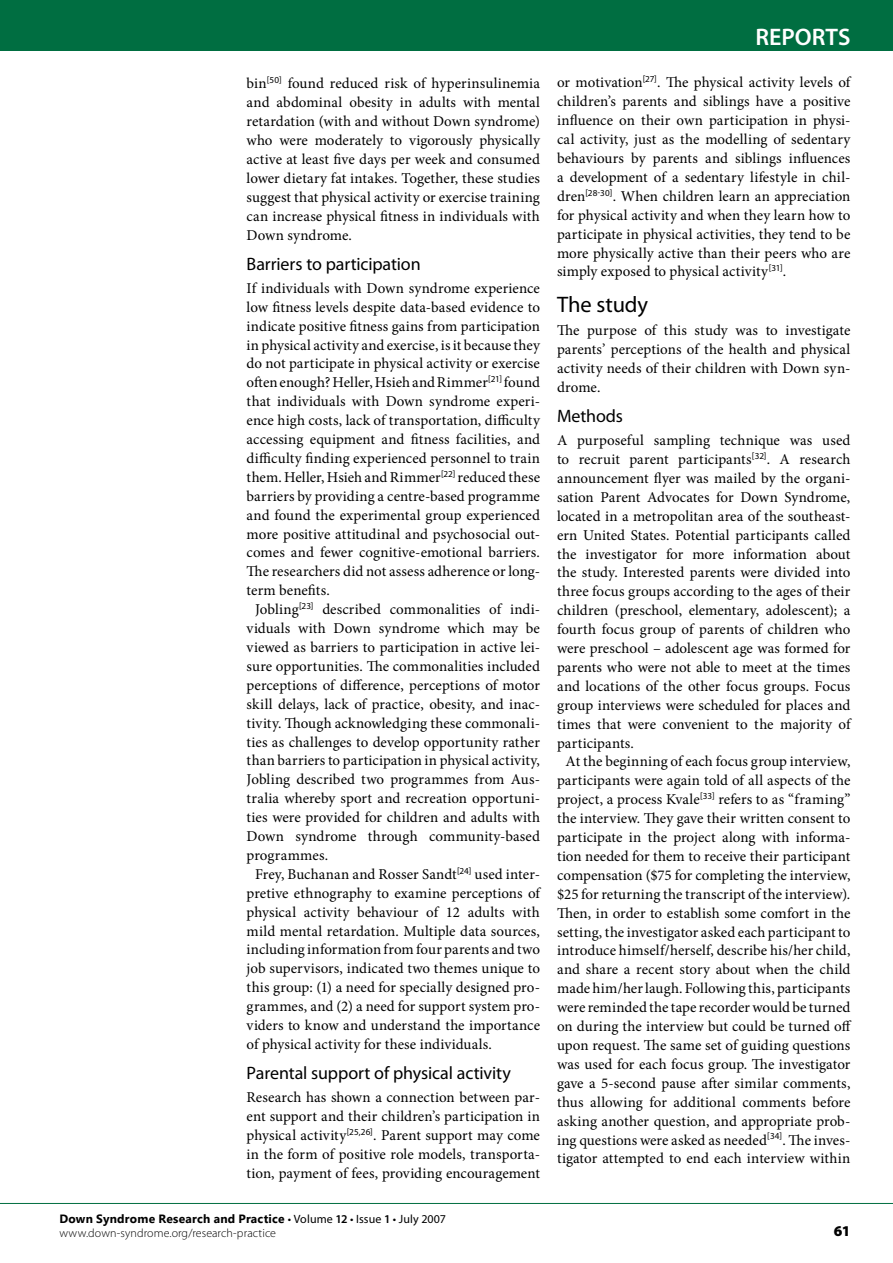
<style>
.page{position:relative;width:893px;height:1263px;background:#fff}
.page>*{position:absolute;margin:0;border:0;box-sizing:border-box;transform-origin:0 0}
.t1{font:600 24px "Myriad Pro";color:#fff}
.t2{font:22.5px "Myriad Pro";letter-spacing:-.005em;color:#000}
.t3{font:18px "Myriad Pro";letter-spacing:-.005em;color:#000}
.t4{font:15px/18.9px "Minion Pro";letter-spacing:.005em;color:#000;text-align:justify}
.t5{font:900 15px "Myriad Pro";color:#000}
.t6{font:700 12px "Segoe UI";letter-spacing:.015em;color:#000}
.t7{font:300 12px "Myriad Pro";letter-spacing:.01em;color:#000}
.s1{font-family:"Myriad Pro";font-weight:400}
.s2{font-family:"Myriad Pro";font-weight:600}
</style>
<div class="page">
<div style="left:0;top:0;width:893px;height:51px;background:#006e41"></div>
<hr style="left:0;top:1203px;width:893px;height:1px;background:#006e41">
<p class="t4" style="left:247px;top:74px;width:295px">bin<sup>[50]</sup> found reduced risk of hyperinsulinemia and abdominal obesity in adults with mental retardation (with and without Down syndrome) who were moderately to vigorously physically active at least five days per week and consumed lower dietary fat intakes. Together, these studies suggest that physical activity or exercise training can increase physical fitness in individuals with Down syndrome.</p>
<p class="t3" style="left:247px;top:253px;width:176px">Barriers to participation</p>
<p class="t4" style="left:247px;top:279px;width:295px">If individuals with Down syndrome experience</p>
<p class="t4" style="left:247px;top:298px;width:295px">low fitness levels despite data-based evidence to</p>
<p class="t4" style="left:247px;top:316px;width:295px">indicate positive fitness gains from participation</p>
<p class="t4" style="left:247px;top:335px;width:295px">in physical activity and exercise, is it because they</p>
<p class="t4" style="left:247px;top:354px;width:295px">do not participate in physical activity or exercise</p>
<p class="t4" style="left:247px;top:373px;width:295px">often enough? Heller, Hsieh and Rimmer<sup>[21]</sup> found</p>
<p class="t4" style="left:247px;top:392px;width:295px">that individuals with Down syndrome experi-</p>
<p class="t4" style="left:247px;top:411px;width:295px">ence high costs, lack of transportation, difficulty</p>
<p class="t4" style="left:247px;top:430px;width:295px">accessing equipment and fitness facilities, and</p>
<p class="t4" style="left:247px;top:449px;width:295px">difficulty finding experienced personnel to train</p>
<p class="t4" style="left:247px;top:468px;width:295px">them. Heller, Hsieh and Rimmer<sup>[22]</sup> reduced these</p>
<p class="t4" style="left:247px;top:487px;width:295px">barriers by providing a centre-based programme</p>
<p class="t4" style="left:247px;top:505px;width:295px">and found the experimental group experienced</p>
<p class="t4" style="left:247px;top:524px;width:295px">more positive attitudinal and psychosocial out-</p>
<p class="t4" style="left:247px;top:543px;width:295px">comes and fewer cognitive-emotional barriers.</p>
<p class="t4" style="left:247px;top:562px;width:295px">The researchers did not assess adherence or long-</p>
<p class="t4" style="left:247px;top:581px;width:85px">term benefits.</p>
<p class="t4" style="left:255px;top:600px;width:286px">Jobling<sup>[23]</sup> described commonalities of indi-</p>
<p class="t4" style="left:247px;top:619px;width:295px">viduals with Down syndrome which may be</p>
<p class="t4" style="left:247px;top:638px;width:295px">viewed as barriers to participation in active lei-</p>
<p class="t4" style="left:247px;top:657px;width:295px">sure opportunities. The commonalities included</p>
<p class="t4" style="left:247px;top:676px;width:295px">perceptions of difference, perceptions of motor</p>
<p class="t4" style="left:247px;top:694px;width:295px">skill delays, lack of practice, obesity, and inac-</p>
<p class="t4" style="left:247px;top:713px;width:295px">tivity. Though acknowledging these commonali-</p>
<p class="t4" style="left:247px;top:732px;width:295px">ties as challenges to develop opportunity rather</p>
<p class="t4" style="left:247px;top:751px;width:295px">than barriers to participation in physical activity,</p>
<p class="t4" style="left:247px;top:770px;width:295px">Jobling described two programmes from Aus-</p>
<p class="t4" style="left:247px;top:789px;width:295px">tralia whereby sport and recreation opportuni-</p>
<p class="t4" style="left:247px;top:808px;width:295px">ties were provided for children and adults with</p>
<p class="t4" style="left:247px;top:827px;width:295px">Down syndrome through community-based</p>
<p class="t4" style="left:247px;top:846px;width:83px">programmes.</p>
<p class="t4" style="left:255px;top:865px;width:286px">Frey, Buchanan and Rosser Sandt<sup>[24]</sup> used inter-</p>
<p class="t4" style="left:247px;top:883px;width:295px">pretive ethnography to examine perceptions of</p>
<p class="t4" style="left:247px;top:902px;width:295px">physical activity behaviour of 12 adults with</p>
<p class="t4" style="left:247px;top:921px;width:295px">mild mental retardation. Multiple data sources,</p>
<p class="t4" style="left:247px;top:940px;width:295px">including information from four parents and two</p>
<p class="t4" style="left:247px;top:959px;width:295px">job supervisors, indicated two themes unique to</p>
<p class="t4" style="left:247px;top:978px;width:295px">this group: (1) a need for specially designed pro-</p>
<p class="t4" style="left:247px;top:997px;width:295px">grammes, and (2) a need for support system pro-</p>
<p class="t4" style="left:247px;top:1016px;width:295px">viders to know and understand the importance</p>
<p class="t4" style="left:247px;top:1035px;width:247px">of physical activity for these individuals.</p>
<p class="t3" style="left:247px;top:1062px;width:266px">Parental support of physical activity</p>
<p class="t4" style="left:247px;top:1088px;width:295px">Research has shown a connection between par&shy;ent support and their children’s participation in physical activity<sup>[25,26]</sup>. Parent support may come in the form of positive role models, transporta&shy;tion, payment of fees, providing encouragement</p>
<h1 class="t1" style="left:755px;top:22px;width:96px">REPORTS</h1>
<p class="t4" style="left:557px;top:73px;width:295px">or motivation<sup>[27]</sup>. The physical activity levels of children’s parents and siblings have a positive influence on their own participation in physi&shy;cal activity, just as the modelling of sedentary behaviours by parents and siblings influences a development of a sedentary lifestyle in chil&shy;dren<sup>[28-30]</sup>. When children learn an appreciation for physical activity and when they learn how to participate in physical activities, they tend to be more physically active than their peers who are simply exposed to physical activity<sup>[31]</sup>.</p>
<h2 class="t2" style="left:557px;top:291px;width:93px">The study</h2>
<p class="t4" style="left:557px;top:321px;width:295px">The purpose of this study was to investigate parents’ perceptions of the health and physical activity needs of their children with Down syn&shy;drome.</p>
<p class="t3" style="left:557px;top:405px;width:67px">Methods</p>
<p class="t4" style="left:557px;top:431px;width:295px">A purposeful sampling technique was used</p>
<p class="t4" style="left:557px;top:450px;width:295px">to recruit parent participants<sup>[32]</sup>. A research</p>
<p class="t4" style="left:557px;top:469px;width:295px">announcement flyer was mailed by the organi-</p>
<p class="t4" style="left:557px;top:488px;width:295px">sation Parent Advocates for Down Syndrome,</p>
<p class="t4" style="left:557px;top:506px;width:295px">located in a metropolitan area of the southeast-</p>
<p class="t4" style="left:557px;top:525px;width:295px">ern United States. Potential participants called</p>
<p class="t4" style="left:557px;top:544px;width:295px">the investigator for more information about</p>
<p class="t4" style="left:557px;top:563px;width:295px">the study. Interested parents were divided into</p>
<p class="t4" style="left:557px;top:582px;width:295px">three focus groups according to the ages of their</p>
<p class="t4" style="left:557px;top:601px;width:295px">children (preschool, elementary, adolescent); a</p>
<p class="t4" style="left:557px;top:620px;width:295px">fourth focus group of parents of children who</p>
<p class="t4" style="left:557px;top:639px;width:295px">were preschool – adolescent age was formed for</p>
<p class="t4" style="left:557px;top:658px;width:295px">parents who were not able to meet at the times</p>
<p class="t4" style="left:557px;top:677px;width:295px">and locations of the other focus groups. Focus</p>
<p class="t4" style="left:557px;top:695px;width:295px">group interviews were scheduled for places and</p>
<p class="t4" style="left:557px;top:714px;width:295px">times that were convenient to the majority of</p>
<p class="t4" style="left:557px;top:733px;width:78px">participants.</p>
<p class="t4" style="left:566px;top:752px;width:286px">At the beginning of each focus group interview,</p>
<p class="t4" style="left:557px;top:771px;width:295px">participants were again told of all aspects of the</p>
<p class="t4" style="left:557px;top:790px;width:295px">project, a process Kvale<sup>[33]</sup> refers to as “framing”</p>
<p class="t4" style="left:557px;top:809px;width:295px">the interview. They gave their written consent to</p>
<p class="t4" style="left:557px;top:828px;width:295px">participate in the project along with informa-</p>
<p class="t4" style="left:557px;top:847px;width:295px">tion needed for them to receive their participant</p>
<p class="t4" style="left:557px;top:866px;width:295px">compensation ($75 for completing the interview,</p>
<p class="t4" style="left:557px;top:884px;width:295px">$25 for returning the transcript of the interview).</p>
<p class="t4" style="left:557px;top:903px;width:295px">Then, in order to establish some comfort in the</p>
<p class="t4" style="left:557px;top:922px;width:295px">setting, the investigator asked each participant to</p>
<p class="t4" style="left:557px;top:941px;width:295px">introduce himself/herself, describe his/her child,</p>
<p class="t4" style="left:557px;top:960px;width:295px">and share a recent story about when the child</p>
<p class="t4" style="left:557px;top:979px;width:295px">made him/her laugh. Following this, participants</p>
<p class="t4" style="left:557px;top:998px;width:295px">were reminded the tape recorder would be turned</p>
<p class="t4" style="left:557px;top:1017px;width:296px">on during the interview but could be turned off</p>
<p class="t4" style="left:557px;top:1036px;width:295px">upon request. The same set of guiding questions</p>
<p class="t4" style="left:557px;top:1055px;width:295px">was used for each focus group. The investigator</p>
<p class="t4" style="left:557px;top:1073px;width:295px">gave a 5-second pause after similar comments,</p>
<p class="t4" style="left:557px;top:1092px;width:295px">thus allowing for additional comments before</p>
<p class="t4" style="left:557px;top:1111px;width:295px">asking another question, and appropriate prob-</p>
<p class="t4" style="left:557px;top:1130px;width:295px">ing questions were asked as needed<sup>[34]</sup>. The inves-</p>
<p class="t4" style="left:557px;top:1149px;width:295px">tigator attempted to end each interview within</p>
<p class="t6" style="left:60px;top:1210px;width:388px">Down Syndrome Research and Practice <span class="s1">• Volume</span> <span class="s2">12</span> <span class="s1">• Issue</span> <span class="s2">1</span> <span class="s1">• July 2007</span></p>
<p class="t7" style="left:60px;top:1225px;width:218px">www.down-syndrome.org/research-practice</p>
<p class="t5" style="left:834px;top:1221px;width:18px">61</p>
</div>
